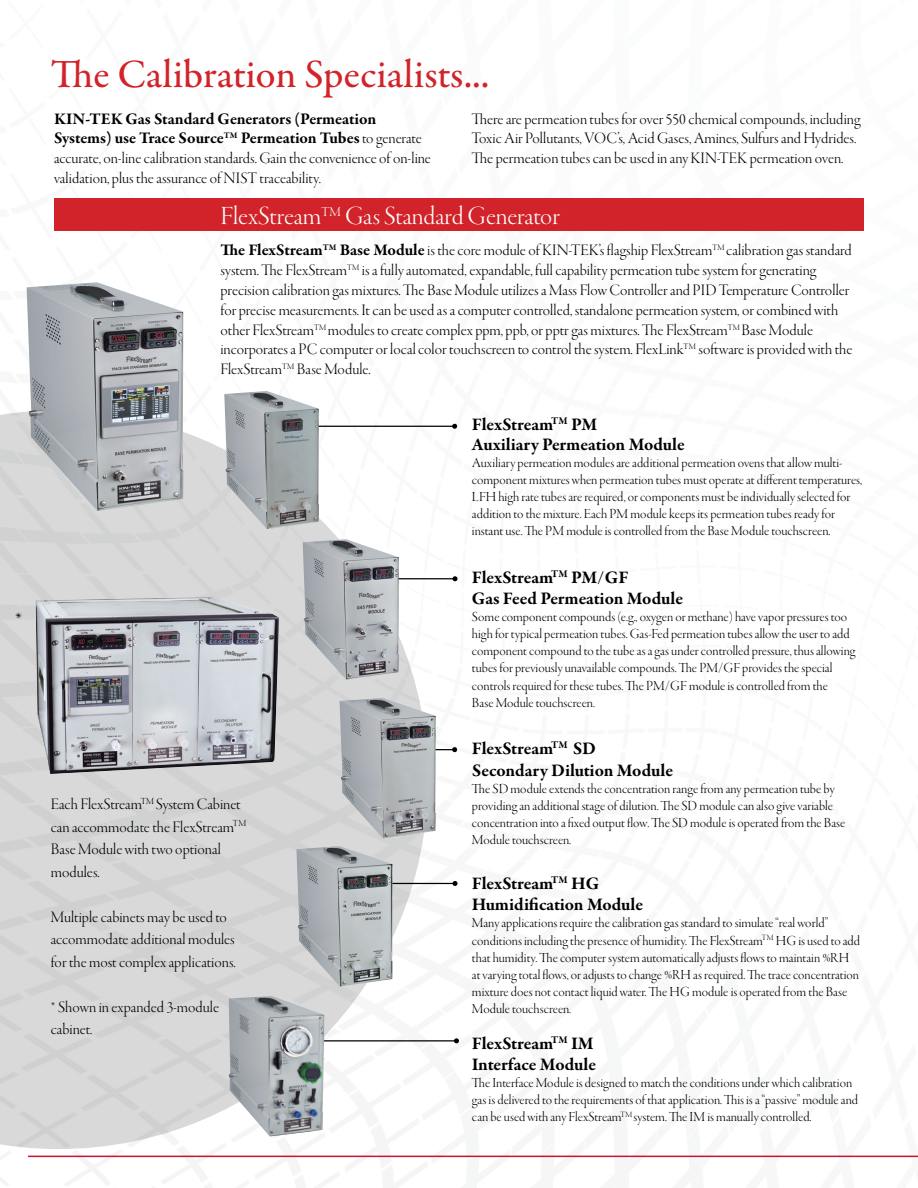
<style>
.page{position:relative;width:918px;height:1188px;background:#fff}
.page>*{position:absolute;margin:0;border:0;box-sizing:border-box;transform-origin:0 0}
.t1{font:500 40.5px "Garamond Premr Pro";color:#d2232a}
.t2{font:27px "Garamond Premr Pro Lt Disp";color:#fff}
.t3{font:27px "Garamond Premr Pro Lt Disp";color:#000}
.t4{font:700 18px/21px "Garamond Premr Pro";letter-spacing:-.005em;color:#000}
.t5{font:16.5px/19.8px "Garamond Premr Pro Lt Disp";color:#000}
.t6{font:700 16.5px/19.8px "Garamond Premr Pro";letter-spacing:-.005em;color:#000}
.t7{font:14.25px/17.1px "Garamond Premr Pro Lt Disp";color:#000}
.s1{font-family:"Garamond Premr Pro Lt Disp";font-weight:400}
.s2{font-family:"Garamond Premr Pro";font-weight:700}
</style>
<div class="page">
<svg style="left:0;top:411px;width:428px;height:738px;fill:#d9d9d9"></svg>
<div style="left:54px;top:199px;width:810px;height:32px;background:#d2232a"></div>
<hr style="left:336px;top:883px;width:119px;height:1px;background:#000">
<svg style="left:453px;top:881px;width:5px;height:5px"></svg>
<hr style="left:402px;top:749px;width:53px;height:1px;background:#000">
<svg style="left:452px;top:747px;width:5px;height:5px"></svg>
<hr style="left:291px;top:1040px;width:165px;height:1px;background:#000">
<svg style="left:454px;top:1038px;width:5px;height:5px"></svg>
<hr style="left:377px;top:578px;width:78px;height:1px;background:#000">
<svg style="left:453px;top:576px;width:5px;height:5px"></svg>
<hr style="left:256px;top:426px;width:199px;height:1px;background:#000">
<svg style="left:452px;top:424px;width:5px;height:5px"></svg>
<img style="left:303px;top:539px;width:96px;height:141px">
<img style="left:340px;top:698px;width:96px;height:140px">
<img style="left:229px;top:996px;width:96px;height:140px">
<img style="left:296px;top:846px;width:97px;height:141px">
<img style="left:27px;top:282px;width:157px;height:229px">
<img style="left:36px;top:597px;width:243px;height:177px">
<hr style="left:28px;top:1156px;width:890px;height:1px;background:#cd122d">
<img style="left:224px;top:391px;width:95px;height:138px">
<h2 class="t3" style="left:15px;top:606px;width:9px">*</h2>
<h1 class="t1" style="left:51px;top:49px;width:440px">The Calibration Specialists...</h1>
<p class="t6" style="left:54px;top:109px;width:369px">KIN-TEK Gas Standard Generators (Permeation<br>Systems) use Trace Source<sup>TM</sup> Permeation Tubes <span class="s1">to generate</span></p>
<p class="t5" style="left:54px;top:149px;width:379px">accurate, on-line calibration standards. Gain the convenience of on-line validation, plus the assurance of NIST traceability.</p>
<p class="t5" style="left:472px;top:109px;width:390px">There are permeation tubes for over 550 chemical compounds, including<br>Toxic Air Pollutants, VOC’s, Acid Gases, Amines, Sulfurs and Hydrides.<br>The permeation tubes can be used in any KIN-TEK permeation oven.</p>
<h2 class="t2" style="left:221px;top:201px;width:341px">FlexStream<sup>TM</sup> Gas Standard Generator</h2>
<p class="t5" style="left:220px;top:241px;width:633px"><span class="s2">The FlexStream</span><sup>TM</sup> <span class="s2">Base Module</span> is the core module of KIN-TEK’s flagship FlexStream<sup>TM</sup> calibration gas standard system. The FlexStream<sup>TM</sup> is a fully automated, expandable, full capability permeation tube system for generating precision calibration gas mixtures. The Base Module utilizes a Mass Flow Controller and PID Temperature Controller for precise measurements. It can be used as a computer controlled, standalone permeation system, or combined with other FlexStream<sup>TM</sup> modules to create complex ppm, ppb, or pptr gas mixtures. The FlexStream<sup>TM</sup> Base Module incorporates a PC computer or local color touchscreen to control the system. FlexLink<sup>TM</sup> software is provided with the FlexStream<sup>TM</sup> Base Module.</p>
<p class="t5" style="left:51px;top:794px;width:197px;line-height:22.5px">Each FlexStream<sup>TM</sup> System Cabinet can accommodate the FlexStream<sup>TM<br></sup>Base Module with two optional modules.</p>
<p class="t5" style="left:51px;top:906px;width:187px;line-height:22.5px">Multiple cabinets may be used to accommodate additional modules for the most complex applications.</p>
<p class="t5" style="left:51px;top:996px;width:170px;line-height:22.5px">* Shown in expanded 3-module cabinet.</p>
<p class="t4" style="left:472px;top:415px;width:214px;line-height:19.5px">FlexStream<sup>TM</sup> PM<br>Auxiliary Permeation Module</p>
<p class="t7" style="left:472px;top:454px;width:392px">Auxiliary permeation modules are additional permeation ovens that allow multi&shy;component mixtures when permeation tubes must operate at different temperatures, LFH high rate tubes are required, or components must be individually selected for addition to the mixture. Each PM module keeps its permeation tubes ready for instant use. The PM module is controlled from the Base Module touchscreen.</p>
<p class="t4" style="left:472px;top:567px;width:213px">FlexStream<sup>TM</sup> PM/GF<br>Gas Feed Permeation Module</p>
<p class="t7" style="left:472px;top:609px;width:385px">Some component compounds (e.g., oxygen or methane) have vapor pressures too high for typical permeation tubes. Gas-Fed permeation tubes allow the user to add component compound to the tube as a gas under controlled pressure, thus allowing tubes for previously unavailable compounds. The PM/GF provides the special controls required for these tubes. The PM/GF module is controlled from the<br>Base Module touchscreen.</p>
<p class="t4" style="left:472px;top:738px;width:202px;line-height:21.6px">FlexStream<sup>TM</sup> SD<br>Secondary Dilution Module</p>
<p class="t7" style="left:472px;top:781px;width:375px">The SD module extends the concentration range from any permeation tube by providing an additional stage of dilution. The SD module can also give variable concentration into a fixed output flow. The SD module is operated from the Base Module touchscreen.</p>
<p class="t4" style="left:472px;top:873px;width:173px">FlexStream<sup>TM</sup> HG<br>Humidification Module</p>
<p class="t7" style="left:472px;top:915px;width:390px">Many applications require the calibration gas standard to simulate “real world” conditions including the presence of humidity. The FlexStream<sup>TM</sup> HG is used to add that humidity. The computer system automatically adjusts flows to maintain %RH at varying total flows, or adjusts to change %RH as required. The trace concentration mixture does not contact liquid water. The HG module is operated from the Base Module touchscreen.</p>
<p class="t4" style="left:472px;top:1033px;width:126px">FlexStream<sup>TM</sup> IM<br>Interface Module</p>
<p class="t7" style="left:472px;top:1075px;width:388px">The Interface Module is designed to match the conditions under which calibration gas is delivered to the requirements of that application. This is a “passive” module and can be used with any FlexStream<sup>TM</sup> system. The IM is manually controlled.</p>
</div>
